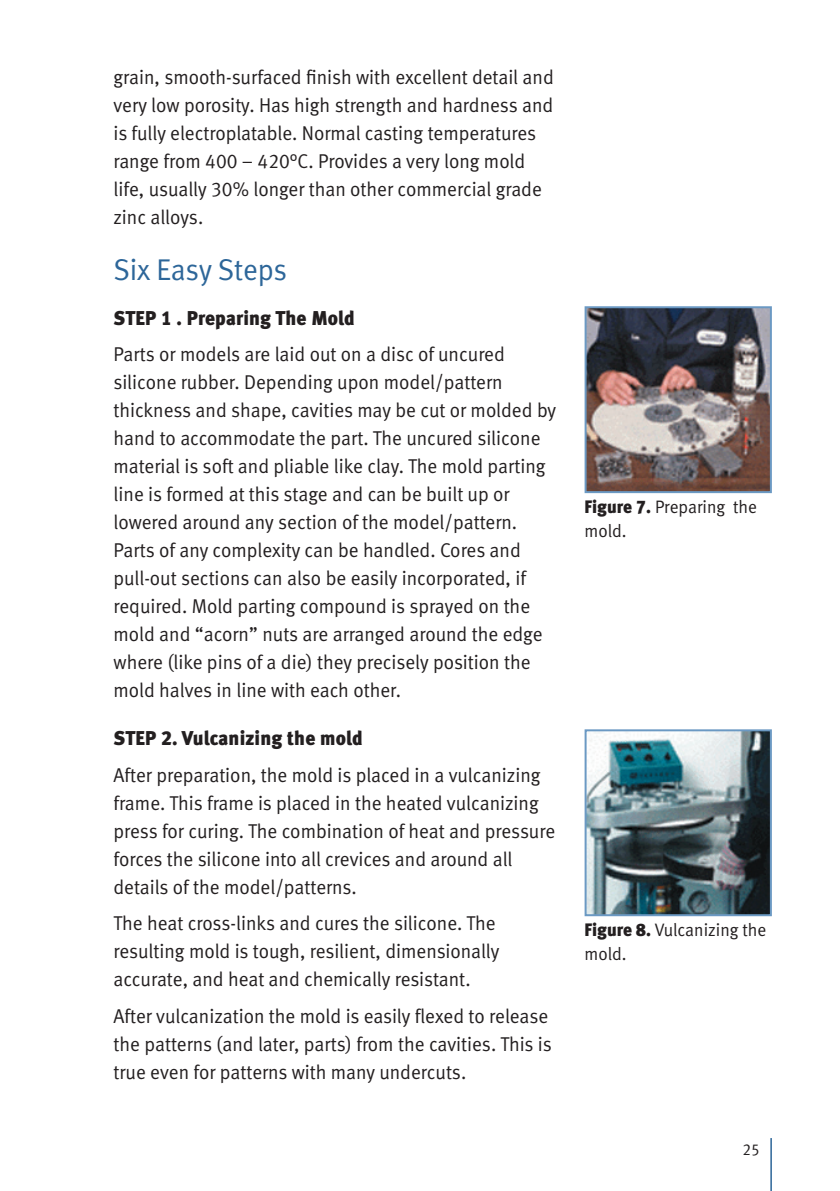
<style>
.page{position:relative;width:840px;height:1191px;background:#fff}
.page>*{position:absolute;margin:0;border:0;box-sizing:border-box;transform-origin:0 0}
.t1{font:30px "Meta Normal LF";letter-spacing:-.005em;color:#2d6699;scale:.96 1}
.t2{font:20px/28px "Meta Normal LF";color:#231f20;scale:.96 1}
.t3{font:20px "Meta Black LF";letter-spacing:.01em;color:#231f20;scale:.96 1}
.t4{font:18px/24px "Meta Normal LF";color:#231f20;scale:.96 1}
.t5{font:16px "Meta Normal LF";color:#231f20;scale:.96 1}
.s1{font-family:"Meta Black LF"}
</style>
<div class="page">
<hr style="left:770px;top:1138px;width:1px;height:53px;background:#2d6699">
<img style="left:587px;top:309px;width:181px;height:181px">
<div style="left:584px;top:306px;width:187px;height:187px;border:2px solid #6b99c3"></div>
<img style="left:587px;top:732px;width:181px;height:181px">
<div style="left:584px;top:729px;width:187px;height:187px;border:2px solid #6b99c3"></div>
<p class="t2" style="left:113px;top:63px;width:460px">grain, smooth-surfaced finish with excellent detail and very low porosity. Has high strength and hardness and is fully electroplatable. Normal casting temperatures range from 400 – 420°C. Provides a very long mold life, usually 30% longer than other commercial grade zinc alloys.</p>
<h1 class="t1" style="left:113px;top:252px;width:182px">Six Easy Steps</h1>
<p class="t3" style="left:113px;top:306px;width:253px">STEP 1 . Preparing The Mold</p>
<p class="t2" style="left:113px;top:340px;width:462px">Parts or models are laid out on a disc of uncured silicone rubber. Depending upon model/pattern thickness and shape, cavities may be cut or molded by hand to accommodate the part. The uncured silicone material is soft and pliable like clay. The mold parting line is formed at this stage and can be built up or lowered around any section of the model/pattern.<br>Parts of any complexity can be handled. Cores and pull-out sections can also be easily incorporated, if required. Mold parting compound is sprayed on the mold and “acorn” nuts are arranged around the edge where (like pins of a die) they precisely position the mold halves in line with each other.</p>
<p class="t3" style="left:113px;top:726px;width:261px">STEP 2. Vulcanizing the mold</p>
<p class="t2" style="left:113px;top:760px;width:461px">After preparation, the mold is placed in a vulcanizing frame. This frame is placed in the heated vulcanizing press for curing. The combination of heat and pressure forces the silicone into all crevices and around all details of the model/patterns.</p>
<p class="t2" style="left:113px;top:909px;width:403px">The heat cross-links and cures the silicone. The resulting mold is tough, resilient, dimensionally accurate, and heat and chemically resistant.</p>
<p class="t2" style="left:113px;top:1001px;width:457px">After vulcanization the mold is easily flexed to release the patterns (and later, parts) from the cavities. This is true even for patterns with many undercuts.</p>
<p class="t4" style="left:584px;top:494px;width:181px"><span class="s1">Figure 7.</span> Preparing the mold.</p>
<p class="t4" style="left:584px;top:917px;width:191px"><span class="s1">Figure 8.</span> Vulcanizing the mold.</p>
<p class="t5" style="left:742px;top:1140px;width:19px">25</p>
</div>
